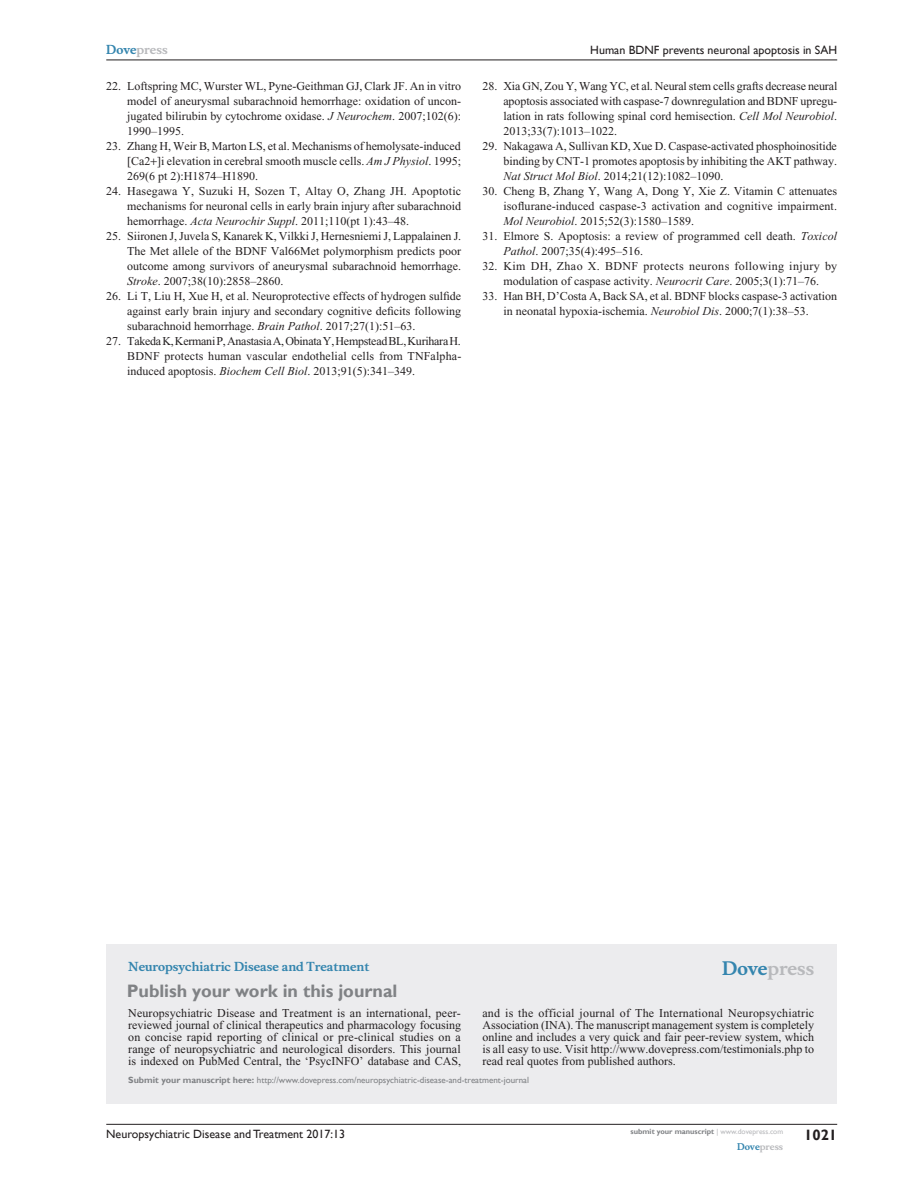
<style>
.page{position:relative;width:918px;height:1188px;background:#fff}
.page>*{position:absolute;margin:0;border:0;box-sizing:border-box;transform-origin:0 0}
.PromBx-H1{font:700 18px "Gill Sans";color:#808285}
.PromBx-Brand{font:700 18px "Musee";color:#b8b9bc}
.t1{font:700 15px "Gill Sans";color:#231f20}
.RefNL2{font:12px/15px "Times New Roman";color:#231f20;text-align:justify}
.PromBx-Tx{font:12px/12px "Times New Roman";color:#231f20;text-align:justify}
.RefNL2-2{font:12px/15px "Times New Roman";letter-spacing:.03em;color:#231f20;text-align:center}
.t2{font:12px "Gill Sans";color:#231f20}
.PromBx-JrnlName{font:700 12px "Musee";color:#3485ae}
.t3{font:700 12px "Musee";color:#b8b9bc}
.PromBx-SubmitMssWebA{font:9px "Gill Sans";color:#808285}
.t4{font:700 9px "Musee";color:#b8b9bc}
.t5{font:700 7.5px "Gill Sans";color:#808285}
.s1{color:#3485ae}
.s2{font-style:italic}
.s3{font-weight:700}
.s4{font-weight:400;color:#b8b9bc}
</style>
<div class="page">
<div style="left:106px;top:944px;width:731px;height:159px;background:#ececee"></div>
<hr style="left:106px;top:1124px;width:731px;height:1px;background:#231f20">
<hr style="left:106px;top:60px;width:731px;height:1px;background:#231f20">
<p class="t3" style="left:106px;top:43px;width:63px"><span class="s1">Dove</span>press</p>
<p class="RefNL2" style="left:127px;top:79px;width:335px;text-indent:-21px">22. Loftspring MC, Wurster WL, Pyne-Geithman GJ, Clark JF. An in vitro model of aneurysmal subarachnoid hemorrhage: oxidation of uncon&shy;jugated bilirubin by cytochrome oxidase. <span class="s2">J Neurochem</span>. 2007;102(6):<br>1990–1995.</p>
<p class="RefNL2" style="left:127px;top:139px;width:335px;text-indent:-21px">23. Zhang H, Weir B, Marton LS, et al. Mechanisms of hemolysate-induced [Ca2 ]i elevation in cerebral smooth muscle cells. <span class="s2">Am J Physiol</span>. 1995; 269(6 pt 2):H1874–H1890.</p>
<p class="RefNL2" style="left:127px;top:184px;width:335px;text-indent:-21px">24. Hasegawa Y, Suzuki H, Sozen T, Altay O, Zhang JH. Apoptotic mechanisms for neuronal cells in early brain injury after subarachnoid hemorrhage. <span class="s2">Acta Neurochir Suppl</span>. 2011;110(pt 1):43–48.</p>
<p class="RefNL2" style="left:127px;top:229px;width:336px;text-indent:-21px">25. Siironen J, Juvela S, Kanarek K, Vilkki J, Hernesniemi J, Lappalainen J.<br>The Met allele of the BDNF Val66Met polymorphism predicts poor outcome among survivors of aneurysmal subarachnoid hemorrhage.<br><span class="s2">Stroke</span>. 2007;38(10):2858–2860.</p>
<p class="RefNL2" style="left:127px;top:289px;width:335px;text-indent:-21px">26. Li T, Liu H, Xue H, et al. Neuroprotective effects of hydrogen sulfide against early brain injury and secondary cognitive deficits following subarachnoid hemorrhage. <span class="s2">Brain Pathol</span>. 2017;27(1):51–63.</p>
<p class="RefNL2" style="left:127px;top:334px;width:336px;text-indent:-21px">27. Takeda K, Kermani P, Anastasia A, Obinata Y, Hempstead BL, Kurihara H.<br>BDNF protects human vascular endothelial cells from TNFalpha&shy;induced apoptosis. <span class="s2">Biochem Cell Biol</span>. 2013;91(5):341–349.</p>
<p class="t2" style="left:590px;top:43px;width:233px">Human BDNF prevents neuronal apoptosis in SAH</p>
<p class="RefNL2" style="left:503px;top:79px;width:336px;text-indent:-21px">28. Xia GN, Zou Y, Wang YC, et al. Neural stem cells grafts decrease neural apoptosis associated with caspase-7 downregulation and BDNF upregu&shy;lation in rats following spinal cord hemisection. <span class="s2">Cell Mol Neurobiol</span>.<br>2013;33(7):1013–1022.</p>
<p class="RefNL2" style="left:503px;top:139px;width:335px;text-indent:-21px">29. Nakagawa A, Sullivan KD, Xue D. Caspase-activated phosphoinositide binding by CNT-1 promotes apoptosis by inhibiting the AKT pathway.<br><span class="s2">Nat Struct Mol Biol</span>. 2014;21(12):1082–1090.</p>
<p class="RefNL2" style="left:503px;top:184px;width:335px;text-indent:-21px">30. Cheng B, Zhang Y, Wang A, Dong Y, Xie Z. Vitamin C attenuates isoflurane-induced caspase-3 activation and cognitive impairment.<br><span class="s2">Mol Neurobiol</span>. 2015;52(3):1580–1589.</p>
<p class="RefNL2" style="left:503px;top:229px;width:335px;text-indent:-21px">31. Elmore S. Apoptosis: a review of programmed cell death. <span class="s2">Toxicol<br>Pathol</span>. 2007;35(4):495–516.</p>
<p class="RefNL2-2" style="left:482px;top:259px;width:356px">32. Kim DH, Zhao X. BDNF protects neurons following injury by modulation of caspase activity. <span class="s2">Neurocrit Care</span>. 2005;3(1):71–76.</p>
<p class="RefNL2" style="left:503px;top:289px;width:335px;text-indent:-21px">33. Han BH, D’Costa A, Back SA, et al. BDNF blocks caspase-3 activation in neonatal hypoxia-ischemia. <span class="s2">Neurobiol Dis</span>. 2000;7(1):38–53.</p>
<p class="PromBx-JrnlName" style="left:128px;top:959px;width:243px">Neuropsychiatric Disease and Treatment</p>
<p class="PromBx-H1" style="left:127px;top:980px;width:272px">Publish your work in this journal</p>
<p class="PromBx-Brand" style="left:722px;top:958px;width:94px"><span class="s1">Dove</span>press</p>
<p class="PromBx-Tx" style="left:128px;top:1007px;width:334px">Neuropsychiatric Disease and Treatment is an international, peer&shy;reviewed journal of clinical therapeutics and pharmacology focusing on concise rapid reporting of clinical or pre-clinical studies on a range of neuropsychiatric and neurological disorders. This journal is indexed on PubMed Central, the ‘PsycINFO’ database and CAS,</p>
<p class="PromBx-Tx" style="left:482px;top:1007px;width:333px">and is the official journal of The International Neuropsychiatric Association (INA). The manuscript management system is completely online and includes a very quick and fair peer-review system, which is all easy to use. Visit http://www.dovepress.com/testimonials.php to read real quotes from published authors.</p>
<p class="PromBx-SubmitMssWebA" style="left:128px;top:1075px;width:402px"><span class="s3">Submit your manuscript here:</span> http://www.dovepress.com/neuropsychiatric-disease-and-treatment-journal</p>
<p class="t2" style="left:106px;top:1127px;width:241px">Neuropsychiatric Disease and Treatment 2017:13</p>
<p class="t5" style="left:631px;top:1127px;width:154px">submit your manuscript <span class="s4">| www.dovepress.com</span></p>
<p class="t4" style="left:737px;top:1141px;width:48px"><span class="s1">Dove</span>press</p>
<p class="t1" style="left:804px;top:1126px;width:35px">1021</p>
</div>
